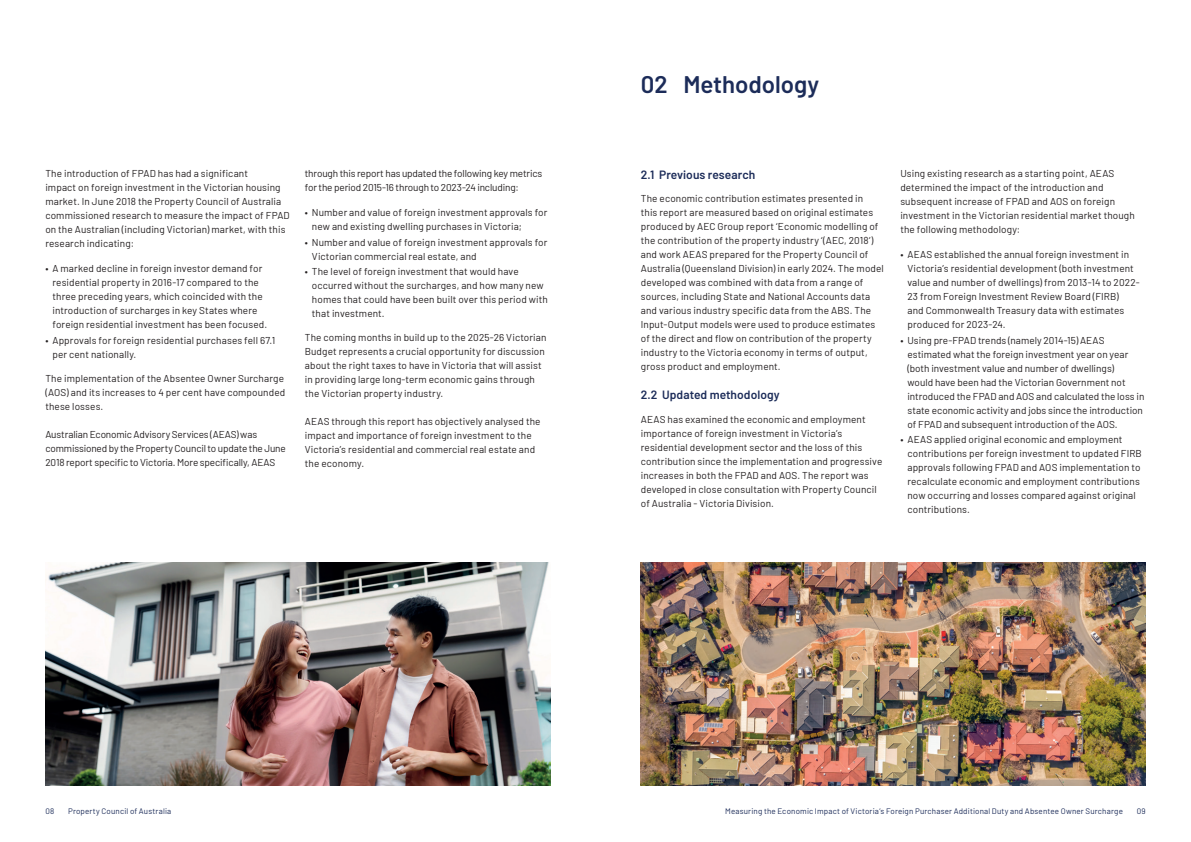
<style>
.page{position:relative;width:1191px;height:842px;background:#fff}
.page>*{position:absolute;margin:0;border:0;box-sizing:border-box;transform-origin:0 0}
.t1{font:600 24px "Barlow";color:#1c2c59}
.t2{font:600 12px "Barlow";color:#1c2c59}
.t3{font:10px/14px "Barlow";letter-spacing:.01em;color:#231f20}
.t4{font:10px/14px "Barlow";letter-spacing:-.015em;color:#231f20}
.t5{font:8px "Barlow";letter-spacing:.02em;color:#1c2c59}
</style>
<div class="page">
<img style="left:641px;top:562px;width:504px;height:223px">
<img style="left:45px;top:562px;width:505px;height:223px">
<p class="t3" style="left:45px;top:166px;width:246px">The introduction of FPAD has had a significant<br>impact on foreign investment in the Victorian housing market. In June 2018 the Property Council of Australia commissioned research to measure the impact of FPAD on the Australian (including Victorian) market, with this research indicating:</p>
<p class="t3" style="left:52px;top:263px;width:216px;text-indent:-7px">• A marked decline in foreign investor demand for residential property in 2016-17 compared to the three preceding years, which coincided with the introduction of surcharges in key States where foreign residential investment has been focused.</p>
<p class="t3" style="left:52px;top:334px;width:224px;text-indent:-7px">• Approvals for foreign residential purchases fell 67.1 per cent nationally.</p>
<p class="t3" style="left:45px;top:370px;width:241px">The implementation of the Absentee Owner Surcharge (AOS) and its increases to 4 per cent have compounded these losses.</p>
<p class="t4" style="left:45px;top:427px;width:242px">Australian Economic Advisory Services (AEAS) was commissioned by the Property Council to update the June<br>2018 report specific to Victoria. More specifically, AEAS</p>
<p class="t4" style="left:305px;top:166px;width:239px">through this report has updated the following key metrics for the period 2015-16 through to 2023-24 including:</p>
<p class="t3" style="left:312px;top:207px;width:237px;text-indent:-7px">• Number and value of foreign investment approvals for new and existing dwelling purchases in Victoria;</p>
<p class="t3" style="left:312px;top:236px;width:237px;text-indent:-7px">• Number and value of foreign investment approvals for<br>Victorian commercial real estate, and</p>
<p class="t3" style="left:312px;top:265px;width:237px;text-indent:-7px">• The level of foreign investment that would have occurred without the surcharges, and how many new homes that could have been built over this period with that investment.</p>
<p class="t3" style="left:305px;top:330px;width:243px">The coming months in build up to the 2025-26 Victorian Budget represents a crucial opportunity for discussion about the right taxes to have in Victoria that will assist in providing large long-term economic gains through the Victorian property industry.</p>
<p class="t3" style="left:305px;top:414px;width:237px">AEAS through this report has objectively analysed the impact and importance of foreign investment to the Victoria’s residential and commercial real estate and the economy.</p>
<h1 class="t1" style="left:641px;top:74px;width:180px">02 Methodology</h1>
<p class="t2" style="left:641px;top:169px;width:116px">2.1 Previous research</p>
<p class="t3" style="left:641px;top:191px;width:244px">The economic contribution estimates presented in<br>this report are measured based on original estimates produced by AEC Group report ‘Economic modelling of the contribution of the property industry ‘(AEC, 2018’) and work AEAS prepared for the Property Council of Australia (Queensland Division) in early 2024. The model developed was combined with data from a range of sources, including State and National Accounts data and various industry specific data from the ABS. The Input-Output models were used to produce estimates of the direct and flow on contribution of the property industry to the Victoria economy in terms of output, gross product and employment.</p>
<p class="t2" style="left:641px;top:389px;width:140px">2.2 Updated methodology</p>
<p class="t3" style="left:641px;top:411px;width:243px">AEAS has examined the economic and employment importance of foreign investment in Victoria’s residential development sector and the loss of this contribution since the implementation and progressive increases in both the FPAD and AOS. The report was developed in close consultation with Property Council of Australia - Victoria Division.</p>
<p class="t3" style="left:900px;top:166px;width:236px">Using existing research as a starting point, AEAS determined the impact of the introduction and subsequent increase of FPAD and AOS on foreign investment in the Victorian residential market though the following methodology:</p>
<p class="t3" style="left:907px;top:249px;width:234px;text-indent:-7px">• AEAS established the annual foreign investment in Victoria’s residential development (both investment value and number of dwellings) from 2013-14 to 2022- 23 from Foreign Investment Review Board (FIRB)<br>and Commonwealth Treasury data with estimates produced for 2023-24.</p>
<p class="t3" style="left:907px;top:334px;width:238px;text-indent:-7px">• Using pre-FPAD trends (namely 2014-15) AEAS estimated what the foreign investment year on year (both investment value and number of dwellings)<br>would have been had the Victorian Government not introduced the FPAD and AOS and calculated the loss in state economic activity and jobs since the introduction of FPAD and subsequent introduction of the AOS.</p>
<p class="t3" style="left:907px;top:433px;width:236px;text-indent:-7px">• AEAS applied original economic and employment contributions per foreign investment to updated FIRB approvals following FPAD and AOS implementation to recalculate economic and employment contributions now occurring and losses compared against original contributions.</p>
<p class="t5" style="left:45px;top:805px;width:10px">08</p>
<p class="t5" style="left:68px;top:808px;width:105px">Property Council of Australia</p>
<p class="t5" style="left:725px;top:808px;width:399px">Measuring the Economic Impact of Victoria’s Foreign Purchaser Additional Duty and Absentee Owner Surcharge</p>
<p class="t5" style="left:1136px;top:805px;width:10px">09</p>
</div>
